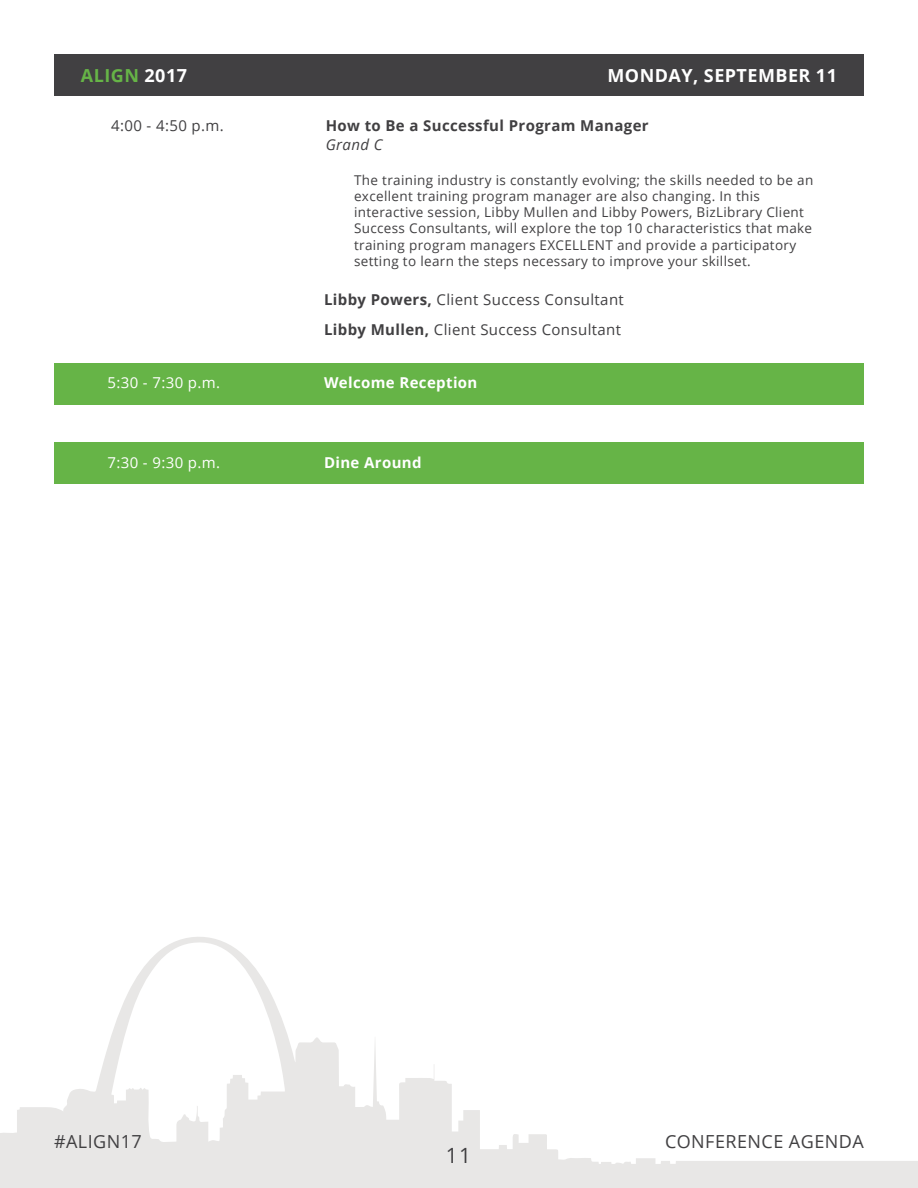
<style>
.page{position:relative;width:918px;height:1188px;background:#fff}
.page>*{position:absolute;margin:0;border:0;box-sizing:border-box;transform-origin:0 0}
.t1{font:21px "Open Sans";color:#414042}
.t2{font:18px "Open Sans";letter-spacing:.025em;color:#414042}
.t3{font:700 18px "Open Sans";letter-spacing:.025em;color:#fff}
.t4{font:700 18px "Open Sans";letter-spacing:.025em;color:#66b447}
.t5{font:15px/30px "Open Sans";letter-spacing:.025em;color:#414042}
.t6{font:700 15px "Open Sans";letter-spacing:.025em;color:#414042}
.t7{font:15px "Open Sans";letter-spacing:.025em;color:#fff}
.t8{font:700 15px "Open Sans";letter-spacing:.025em;color:#fff}
.t9{font:italic 15px "Open Sans";letter-spacing:.025em;color:#414042}
.t10{font:13.5px/16.2px "Open Sans";letter-spacing:.025em;color:#414042}
.s1{color:#fff}
.s2{font-weight:700}
</style>
<div class="page">
<svg style="left:0;top:937px;width:918px;height:251px"></svg>
<div style="left:54px;top:54px;width:810px;height:42px;background:#414042"></div>
<div style="left:54px;top:363px;width:810px;height:42px;background:#66b447"></div>
<div style="left:54px;top:442px;width:810px;height:42px;background:#66b447"></div>
<h2 class="t4" style="left:81px;top:62px;width:108px">ALIGN <span class="s1">2017</span></h2>
<h2 class="t3" style="left:608px;top:62px;width:231px">MONDAY, SEPTEMBER 11</h2>
<p class="t5" style="left:111px;top:110px;width:114px">4:00 - 4:50 p.m.</p>
<p class="t6" style="left:326px;top:115px;width:325px">How to Be a Successful Program Manager</p>
<p class="t9" style="left:326px;top:134px;width:58px">Grand C</p>
<p class="t10" style="left:354px;top:172px;width:461px">The training industry is constantly evolving; the skills needed to be an excellent training program manager are also changing. In this interactive session, Libby Mullen and Libby Powers, BizLibrary Client Success Consultants, will explore the top 10 characteristics that make training program managers EXCELLENT and provide a participatory setting to learn the steps necessary to improve your skillset.</p>
<p class="t5" style="left:324px;top:284px;width:301px"><span class="s2">Libby Powers,</span> Client Success Consultant<br><span class="s2">Libby Mullen,</span> Client Success Consultant</p>
<p class="t7" style="left:107px;top:373px;width:114px">5:30 - 7:30 p.m.</p>
<p class="t8" style="left:324px;top:372px;width:155px">Welcome Reception</p>
<p class="t7" style="left:107px;top:452px;width:114px">7:30 - 9:30 p.m.</p>
<p class="t8" style="left:324px;top:452px;width:99px">Dine Around</p>
<h2 class="t2" style="left:54px;top:1129px;width:89px">#ALIGN17</h2>
<h2 class="t2" style="left:665px;top:1129px;width:200px">CONFERENCE AGENDA</h2>
<h1 class="t1" style="left:446px;top:1140px;width:27px">11</h1>
</div>
